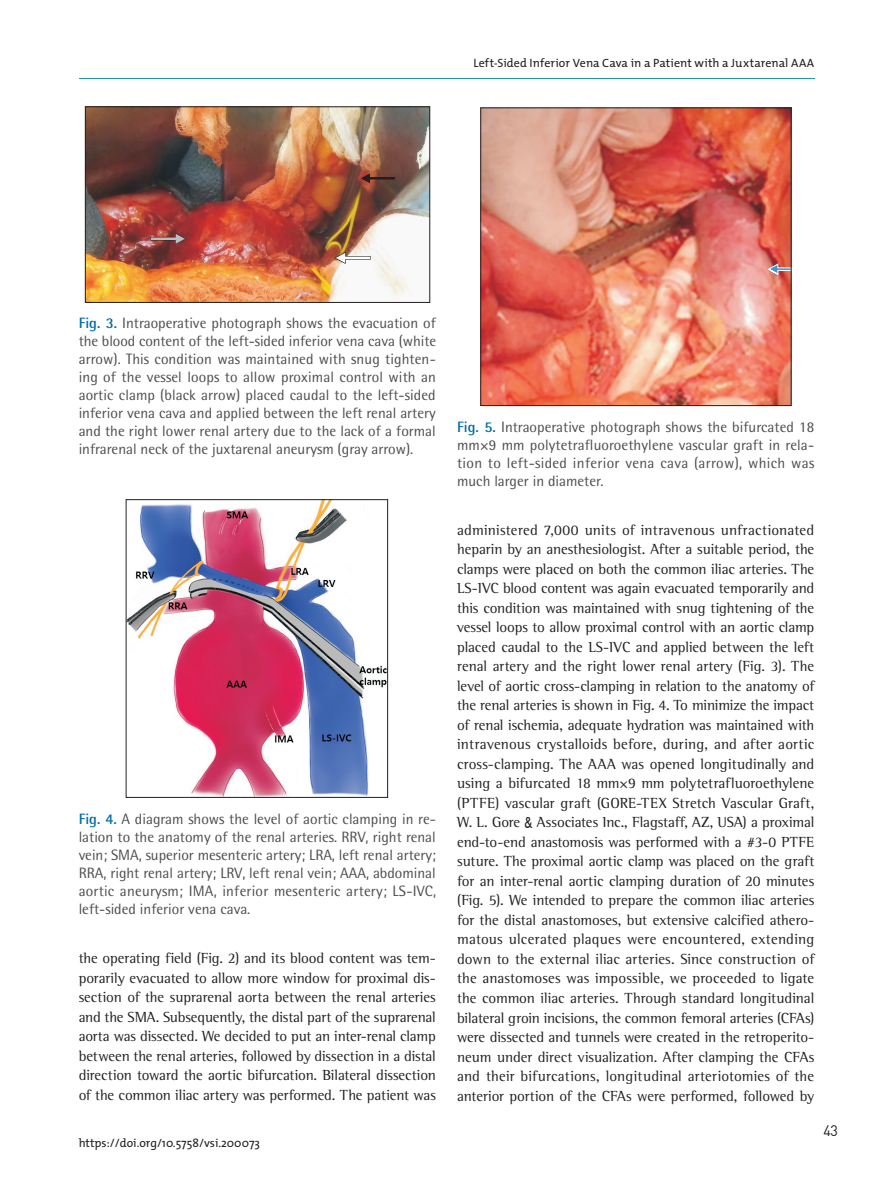
<style>
.page{position:relative;width:893px;height:1191px;background:#fff}
.page>*{position:absolute;margin:0;border:0;box-sizing:border-box;transform-origin:0 0}
.본문{font:15px/19.5px "Rotis Semi Serif Std";letter-spacing:-.01em;color:#231f20;text-align:justify}
.그림제목{font:15px/18px "Rotis Semi Sans Std";color:#4b4c4d;text-align:justify}
.t1{font:15px "Dinreg";color:#231f20;scale:.95 1}
.t2{font:12px "The Mix";letter-spacing:.005em;color:#231f20}
.s1{font-weight:700;color:#0069a4}
.s2{font-family:"Switzerland Narrow Plain"}
</style>
<div class="page">
<hr style="left:79px;top:78px;width:735px;height:1px;background:#1f9b9d">
<img style="left:87px;top:108px;width:341px;height:193px">
<div style="left:85px;top:106px;width:345px;height:197px;border:1px solid #231f20"></div>
<svg style="left:334px;top:251px;width:37px;height:13px"></svg>
<hr style="left:365px;top:177px;width:30px;height:2px;background:#231f20">
<svg style="left:361px;top:173px;width:9px;height:10px"></svg>
<svg style="left:150px;top:232px;width:37px;height:13px"></svg>
<img style="left:128px;top:501px;width:258px;height:294px">
<div style="left:126px;top:499px;width:262px;height:298px;border:1px solid #231f20"></div>
<img style="left:482px;top:110px;width:307px;height:294px">
<svg style="left:767px;top:263px;width:25px;height:13px"></svg>
<div style="left:480px;top:108px;width:311px;height:298px;border:1px solid #231f20"></div>
<p class="t2" style="left:473px;top:53px;width:342px">Left-Sided Inferior Vena Cava in a Patient with a Juxtarenal AAA</p>
<p class="그림제목" style="left:79px;top:314px;width:359px"><span class="s1">Fig. 3.</span> Intraoperative photograph shows the evacuation of the blood content of the left-sided inferior vena cava (white arrow). This condition was maintained with snug tighten&shy;ing of the vessel loops to allow proximal control with an aortic clamp (black arrow) placed caudal to the left-sided inferior vena cava and applied between the left renal artery and the right lower renal artery due to the lack of a formal infrarenal neck of the juxtarenal aneurysm (gray arrow).</p>
<p class="그림제목" style="left:79px;top:810px;width:359px"><span class="s1">Fig. 4.</span> A diagram shows the level of aortic clamping in re&shy;lation to the anatomy of the renal arteries. RRV, right renal vein; SMA, superior mesenteric artery; LRA, left renal artery; RRA, right renal artery; LRV, left renal vein; AAA, abdominal aortic aneurysm; IMA, inferior mesenteric artery; LS-IVC, left-sided inferior vena cava.</p>
<p class="본문" style="left:79px;top:948px;width:359px">the operating field (Fig. 2) and its blood content was tem&shy;porarily evacuated to allow more window for proximal dis&shy;section of the suprarenal aorta between the renal arteries and the SMA. Subsequently, the distal part of the suprarenal aorta was dissected. We decided to put an inter-renal clamp between the renal arteries, followed by dissection in a distal direction toward the aortic bifurcation. Bilateral dissection of the common iliac artery was performed. The patient was</p>
<p class="t2" style="left:79px;top:1133px;width:183px">https://doi.org/10.5758/vsi.200073</p>
<p class="그림제목" style="left:457px;top:418px;width:359px"><span class="s1">Fig. 5.</span> Intraoperative photograph shows the bifurcated 18 mm×9 mm polytetrafluoroethylene vascular graft in rela&shy;tion to left-sided inferior vena cava (arrow), which was much larger in diameter.</p>
<p class="본문" style="left:457px;top:520px;width:359px">administered 7,000 units of intravenous unfractionated heparin by an anesthesiologist. After a suitable period, the clamps were placed on both the common iliac arteries. The LS-IVC blood content was again evacuated temporarily and this condition was maintained with snug tightening of the vessel loops to allow proximal control with an aortic clamp placed caudal to the LS-IVC and applied between the left renal artery and the right lower renal artery (Fig. 3). The level of aortic cross-clamping in relation to the anatomy of the renal arteries is shown in Fig. 4. To minimize the impact of renal ischemia, adequate hydration was maintained with intravenous crystalloids before, during, and after aortic cross-clamping. The AAA was opened longitudinally and using a bifurcated 18 mm×9 mm polytetrafluoroethylene (PTFE) vascular graft (GORE-TEX Stretch Vascular Graft, W. L. Gore <span class="s2">&amp;</span> Associates Inc., Flagstaff, AZ, USA) a proximal end-to-end anastomosis was performed with a #3-0 PTFE suture. The proximal aortic clamp was placed on the graft for an inter-renal aortic clamping duration of 20 minutes (Fig. 5). We intended to prepare the common iliac arteries for the distal anastomoses, but extensive calcified athero&shy;matous ulcerated plaques were encountered, extending down to the external iliac arteries. Since construction of the anastomoses was impossible, we proceeded to ligate the common iliac arteries. Through standard longitudinal bilateral groin incisions, the common femoral arteries (CFAs) were dissected and tunnels were created in the retroperito&shy;neum under direct visualization. After clamping the CFAs and their bifurcations, longitudinal arteriotomies of the anterior portion of the CFAs were performed, followed by</p>
<p class="t1" style="left:823px;top:1121px;width:17px">43</p>
</div>
